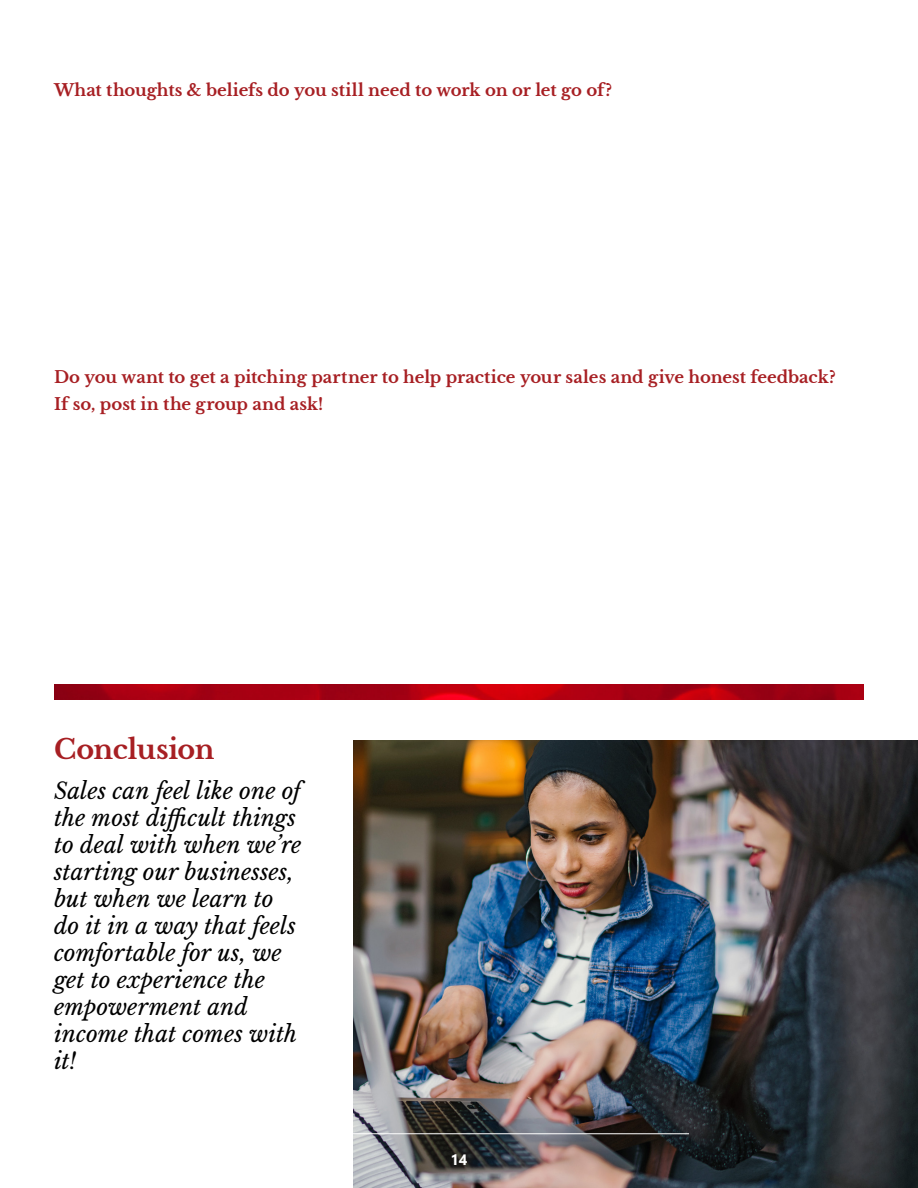
<style>
.page{position:relative;width:918px;height:1188px;background:#fff}
.page>*{position:absolute;margin:0;border:0;box-sizing:border-box;transform-origin:0 0}
.t1{font:700 27px "Libre Baskerville";letter-spacing:-.02em;color:#a71f23}
.t2{font:italic 22.5px/27px "Libre Baskerville";color:#000}
.t3{font:700 16.5px/27px "Libre Baskerville";letter-spacing:-.005em;color:#a71f23}
.t4{font:700 15px "Segoe UI";color:#fff}
</style>
<div class="page">
<img style="left:54px;top:685px;width:810px;height:14px">
<img style="left:353px;top:741px;width:565px;height:447px">
<hr style="left:229px;top:1133px;width:460px;height:1px;background:#fff">
<p class="t3" style="left:54px;top:77px;width:560px">What thoughts &amp; beliefs do you still need to work on or let go of?</p>
<p class="t3" style="left:54px;top:364px;width:783px">Do you want to get a pitching partner to help practice your sales and give honest feedback?<br>If so, post in the group and ask!</p>
<p class="t1" style="left:54px;top:733px;width:162px">Conclusion</p>
<p class="t2" style="left:54px;top:778px;width:249px">Sales can feel like one of the most difficult things to deal with when we’re starting our businesses, but when we learn to do it in a way that feels comfortable for us, we get to experience the empowerment and income that comes with it!</p>
<p class="t4" style="left:450px;top:1146px;width:19px">14</p>
</div>
